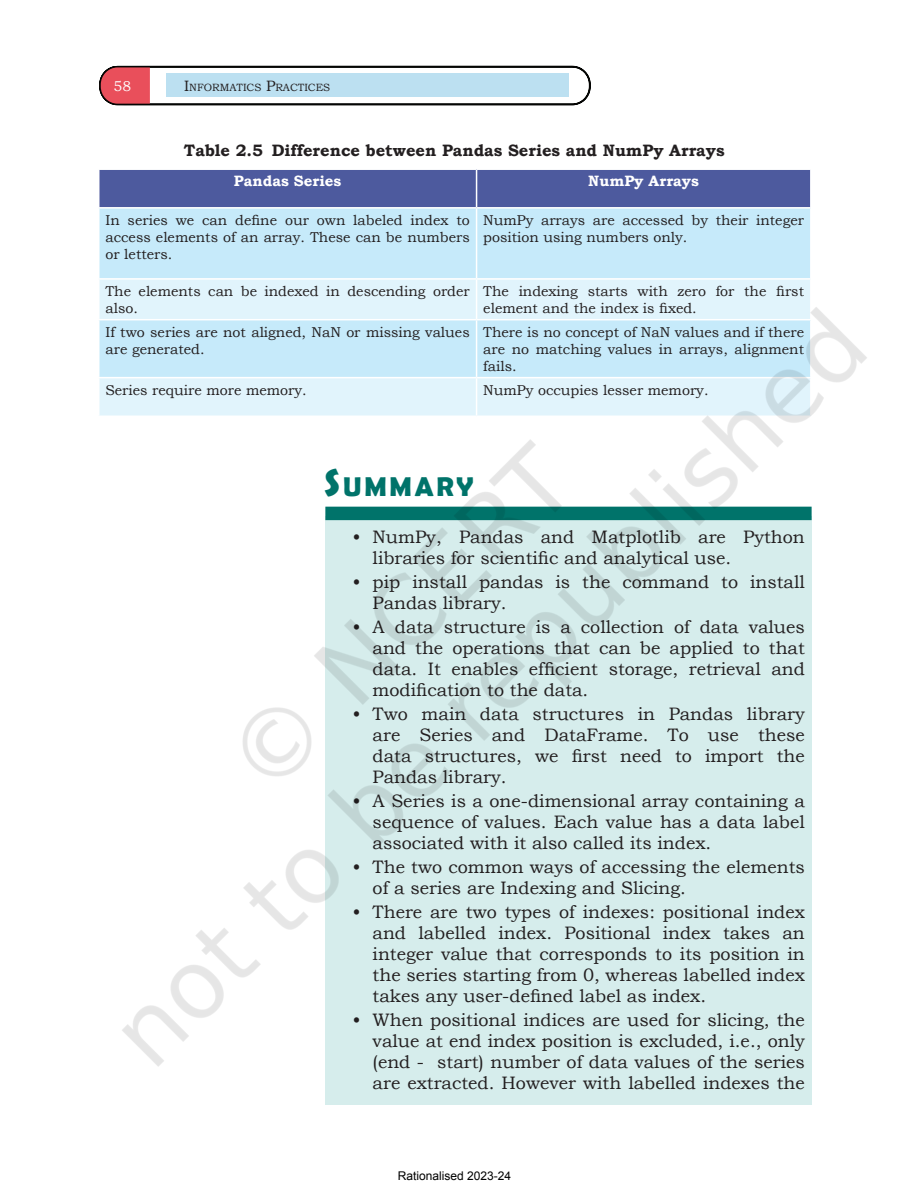
<style>
.page{position:relative;width:909px;height:1191px;background:#fff}
.page>*{position:absolute;margin:0;border:0;box-sizing:border-box;transform-origin:0 0}
.t1{font:700 27.3px "Berlin Sans FB Demi";letter-spacing:.1em;color:#00736a}
.t2{font:18px/21px "Bookman Old Style";color:#231f20;text-align:justify}
.t3{font:700 16.5px "Bookman Old Style";color:#231f20}
.t4{font:700 15px "Bookman Old Style";color:#fff}
.t5{font:14.25px/17.1px "Bookman Old Style";color:#231f20}
.t6{font:14.25px "Bookman Old Style";color:#fff}
.t7{font:12px "Arial";color:#000}
.t8{font:10.5px "Bookman Old Style";color:#231f20}
.s1{font-size:15px}
.s2{font-size:39px}
</style>
<div class="page">
<img style="left:99px;top:65px;width:712px;height:145px">
<img style="left:99px;top:210px;width:768px;height:895px">
<p class="t6" style="left:114px;top:77px;width:19px">58</p>
<p class="t8" style="left:184px;top:80px;width:148px"><span class="s1">I</span>NFORMATICS <span class="s1">P</span>RACTICES</p>
<p class="t3" style="left:184px;top:138px;width:542px">Table 2.5 Difference between Pandas Series and NumPy Arrays</p>
<p class="t4" style="left:234px;top:170px;width:109px">Pandas Series</p>
<p class="t4" style="left:588px;top:170px;width:112px">NumPy Arrays</p>
<p class="t5" style="left:105px;top:211px;width:366px;text-align:justify">In series we can define our own labeled index to access elements of an array. These can be numbers or letters.</p>
<p class="t5" style="left:483px;top:211px;width:322px">NumPy arrays are accessed by their integer position using numbers only.</p>
<p class="t5" style="left:105px;top:282px;width:366px">The elements can be indexed in descending order also.</p>
<p class="t5" style="left:483px;top:282px;width:322px">The indexing starts with zero for the first element and the index is fixed.</p>
<p class="t5" style="left:105px;top:323px;width:366px">If two series are not aligned, NaN or missing values are generated.</p>
<p class="t5" style="left:483px;top:323px;width:322px;text-align:justify">There is no concept of NaN values and if there are no matching values in arrays, alignment fails.</p>
<p class="t5" style="left:105px;top:381px;width:203px">Series require more memory.</p>
<p class="t5" style="left:483px;top:381px;width:227px">NumPy occupies lesser memory.</p>
<h1 class="t1" style="left:324px;top:471px;width:151px"><span class="s2">S</span>UMMARY</h1>
<p class="t2" style="left:372px;top:526px;width:433px;text-indent:-20px">• NumPy, Pandas and Matplotlib are Python libraries for scientific and analytical use.</p>
<p class="t2" style="left:372px;top:571px;width:434px;text-indent:-20px">• pip install pandas is the command to install<br>Pandas library.</p>
<p class="t2" style="left:372px;top:616px;width:434px;text-indent:-20px">• A data structure is a collection of data values and the operations that can be applied to that data. It enables efficient storage, retrieval and modification to the data.</p>
<p class="t2" style="left:372px;top:703px;width:433px;text-indent:-20px">• Two main data structures in Pandas library are Series and DataFrame. To use these data structures, we first need to import the Pandas library.</p>
<p class="t2" style="left:372px;top:790px;width:434px;text-indent:-20px">• A Series is a one-dimensional array containing a sequence of values. Each value has a data label associated with it also called its index.</p>
<p class="t2" style="left:372px;top:856px;width:434px;text-indent:-20px">• The two common ways of accessing the elements of a series are Indexing and Slicing.</p>
<p class="t2" style="left:372px;top:901px;width:433px;text-indent:-20px">• There are two types of indexes: positional index and labelled index. Positional index takes an integer value that corresponds to its position in the series starting from 0, whereas labelled index takes any user-defined label as index.</p>
<p class="t2" style="left:372px;top:1009px;width:433px;text-indent:-20px">• When positional indices are used for slicing, the value at end index position is excluded, i.e., only (end - start) number of data values of the series are extracted. However with labelled indexes the</p>
<p class="t7" style="left:398px;top:1167px;width:115px">Rationalised 2023-24</p>
</div>
